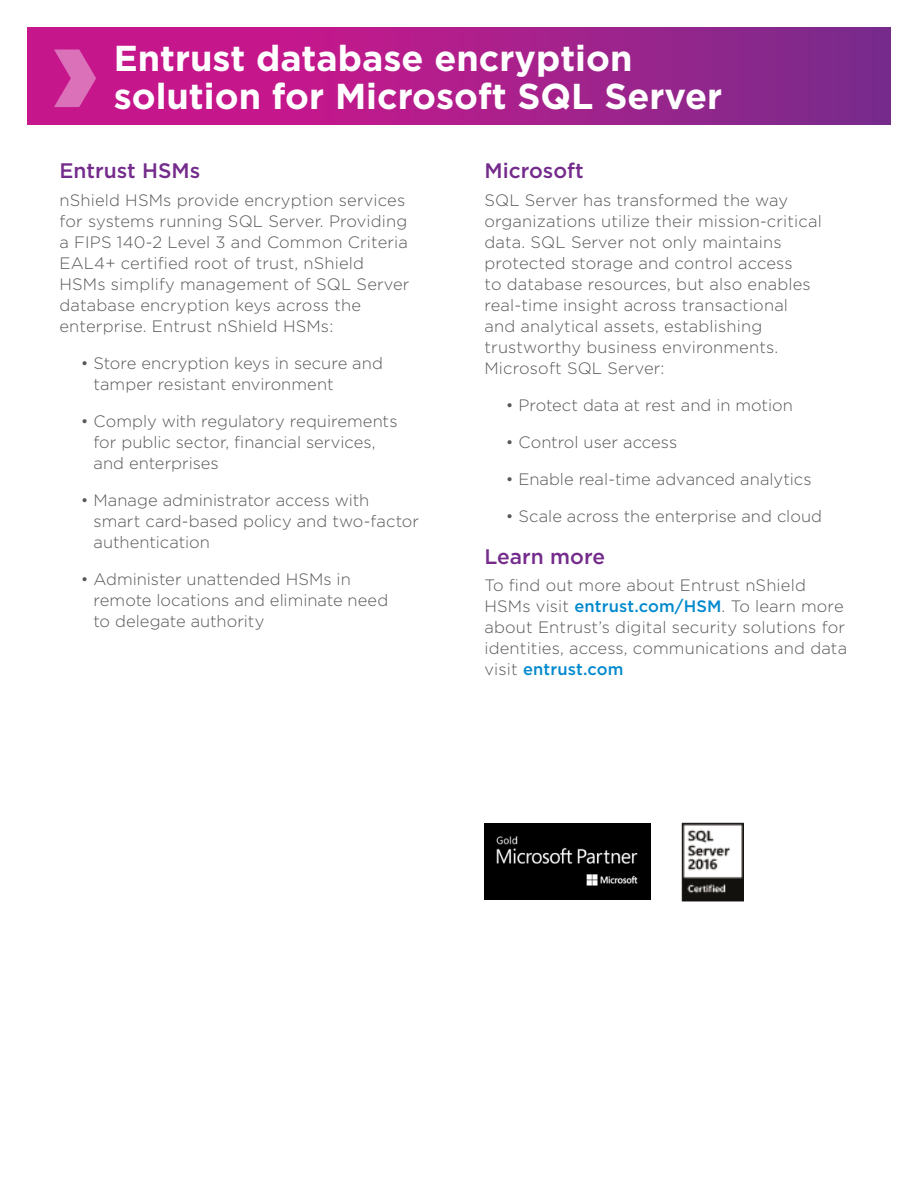
<style>
.page{position:relative;width:918px;height:1188px;background:#fff}
.page>*{position:absolute;margin:0;border:0;box-sizing:border-box;transform-origin:0 0}
._1_Back_Page_Title{font:700 36px/37.5px "Gotham";color:#fff}
._3_Header{font:500 21px "Gotham";color:#742b8b}
._4_Body_Text{font:300 16.5px/21px "Gotham";letter-spacing:.01em;color:#57585a}
.s1{font-weight:500;color:#0089ce}
</style>
<div class="page">
<svg style="left:27px;top:27px;width:864px;height:98px;background:#a91e8b"></svg>
<svg style="left:54px;top:50px;width:42px;height:57px;background:#d24da7"></svg>
<img style="left:485px;top:824px;width:166px;height:75px">
<img style="left:682px;top:822px;width:62px;height:80px">
<p class="_1_Back_Page_Title" style="left:114px;top:40px;width:610px">Entrust database encryption solution for Microsoft SQL Server</p>
<p class="_3_Header" style="left:60px;top:157px;width:142px">Entrust HSMs</p>
<p class="_4_Body_Text" style="left:60px;top:189px;width:352px">nShield HSMs provide encryption services for systems running SQL Server. Providing a FIPS 140-2 Level 3 and Common Criteria EAL4+ certified root of trust, nShield HSMs simplify management of SQL Server database encryption keys across the enterprise. Entrust nShield HSMs:</p>
<p class="_4_Body_Text" style="left:94px;top:352px;width:291px;text-indent:-13px">• Store encryption keys in secure and tamper resistant environment</p>
<p class="_4_Body_Text" style="left:94px;top:410px;width:306px;text-indent:-13px">• Comply with regulatory requirements for public sector, financial services, and enterprises</p>
<p class="_4_Body_Text" style="left:94px;top:489px;width:327px;text-indent:-13px">• Manage administrator access with smart card-based policy and two-factor authentication</p>
<p class="_4_Body_Text" style="left:94px;top:568px;width:296px;text-indent:-13px">• Administer unattended HSMs in remote locations and eliminate need to delegate authority</p>
<p class="_3_Header" style="left:485px;top:157px;width:101px">Microsoft</p>
<p class="_4_Body_Text" style="left:485px;top:189px;width:339px">SQL Server has transformed the way organizations utilize their mission-critical data. SQL Server not only maintains protected storage and control access<br>to database resources, but also enables real-time insight across transactional and analytical assets, establishing trustworthy business environments.<br>Microsoft SQL Server:</p>
<p class="_4_Body_Text" style="left:506px;top:394px;width:289px">• Protect data at rest and in motion</p>
<p class="_4_Body_Text" style="left:506px;top:431px;width:173px">• Control user access</p>
<p class="_4_Body_Text" style="left:506px;top:468px;width:307px">• Enable real-time advanced analytics</p>
<p class="_4_Body_Text" style="left:506px;top:505px;width:318px">• Scale across the enterprise and cloud</p>
<p class="_3_Header" style="left:485px;top:543px;width:122px">Learn more</p>
<p class="_4_Body_Text" style="left:485px;top:575px;width:364px">To find out more about Entrust nShield HSMs visit <span class="s1">entrust.com/HSM</span>. To learn more about Entrust’s digital security solutions for identities, access, communications and data visit <span class="s1">entrust.com</span></p>
</div>
